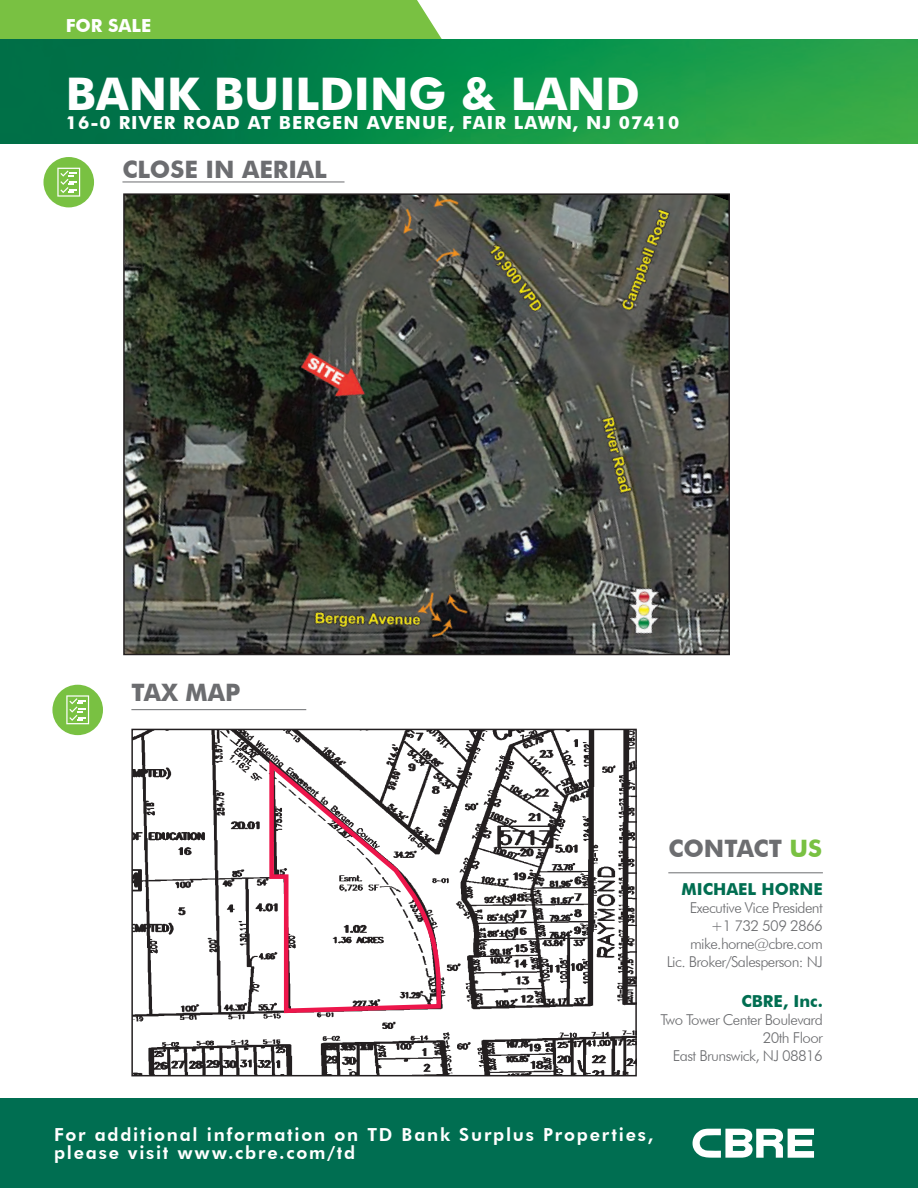
<style>
.page{position:relative;width:918px;height:1188px;background:#fff}
.page>*{position:absolute;margin:0;border:0;box-sizing:border-box;transform-origin:0 0}
.t1{font:700 45px "Futura BT";color:#fff}
.Contact_Us{font:700 24px "Futura BT";color:#6c6d70}
.t2{font:800 18px/18px "Futura BT";letter-spacing:.1em;color:#fff}
.t3{font:700 18px "Futura BT";letter-spacing:.06em;color:#fff}
.Broker_Name{font:700 16.5px "Futura BT";color:#006e51}
.Broker_Contact_Info{font:300 15px "Futura BT";letter-spacing:-.04em;color:#6c6d70}
.Broker_Name-2{font:300 15px "Futura BT";letter-spacing:-.04em;color:#6c6d70}
.s1{color:#79c142}
</style>
<div class="page">
<img style="left:134px;top:732px;width:500px;height:341px">
<svg style="left:265px;top:759px;width:178px;height:257px"></svg>
<div style="left:131px;top:729px;width:506px;height:347px;border:2px solid #231f20"></div>
<div style="left:0;top:1098px;width:918px;height:90px;background:#006e51"></div>
<svg style="left:693px;top:1129px;width:121px;height:29px"></svg>
<div style="left:0;top:0;width:442px;height:39px;background:#79c142"></div>
<img style="left:0;top:39px;width:918px;height:105px">
<div style="left:52px;top:685px;width:51px;height:50px;background:#79c142;border-radius:50%"></div>
<svg style="left:66px;top:695px;width:23px;height:29px"></svg>
<hr style="left:131px;top:709px;width:175px;height:1px;background:#6c6d70">
<div style="left:44px;top:157px;width:50px;height:50px;background:#79c142;border-radius:50%"></div>
<svg style="left:57px;top:168px;width:23px;height:29px"></svg>
<hr style="left:122px;top:182px;width:223px;height:1px;background:#6c6d70">
<img style="left:126px;top:196px;width:601px;height:456px">
<div style="left:123px;top:193px;width:607px;height:462px;border:2px solid #231f20"></div>
<hr style="left:668px;top:873px;width:155px;height:1px;background:#6c6d70">
<p class="t3" style="left:66px;top:15px;width:87px">FOR SALE</p>
<p class="t1" style="left:66px;top:66px;width:576px">BANK BUILDING &amp; LAND</p>
<p class="t3" style="left:66px;top:112px;width:615px">16-0 RIVER ROAD AT BERGEN AVENUE, FAIR LAWN, NJ 07410</p>
<p class="Contact_Us" style="left:122px;top:155px;width:206px">CLOSE IN AERIAL</p>
<p class="Contact_Us" style="left:131px;top:678px;width:110px">TAX MAP</p>
<p class="Contact_Us" style="left:668px;top:834px;width:155px">CONTACT <span class="s1">US</span></p>
<p class="Broker_Name" style="left:682px;top:879px;width:143px">MICHAEL HORNE</p>
<p class="Broker_Contact_Info" style="left:690px;top:898px;width:135px">Executive Vice President</p>
<p class="Broker_Contact_Info" style="left:711px;top:916px;width:114px">+1 732 509 2866</p>
<p class="Broker_Contact_Info" style="left:690px;top:934px;width:134px">mike.horne@cbre.com</p>
<p class="Broker_Name-2" style="left:667px;top:952px;width:158px">Lic. Broker/Salesperson: NJ</p>
<p class="Broker_Name" style="left:741px;top:991px;width:83px">CBRE, Inc.</p>
<p class="Broker_Contact_Info" style="left:661px;top:1011px;width:164px">Two Tower Center Boulevard</p>
<p class="Broker_Contact_Info" style="left:763px;top:1029px;width:62px">20th Floor</p>
<p class="Broker_Contact_Info" style="left:673px;top:1047px;width:152px">East Brunswick, NJ 08816</p>
<p class="t2" style="left:54px;top:1125px;width:601px">For additional information on TD Bank Surplus Properties, please visit www.cbre.com/td</p>
</div>
